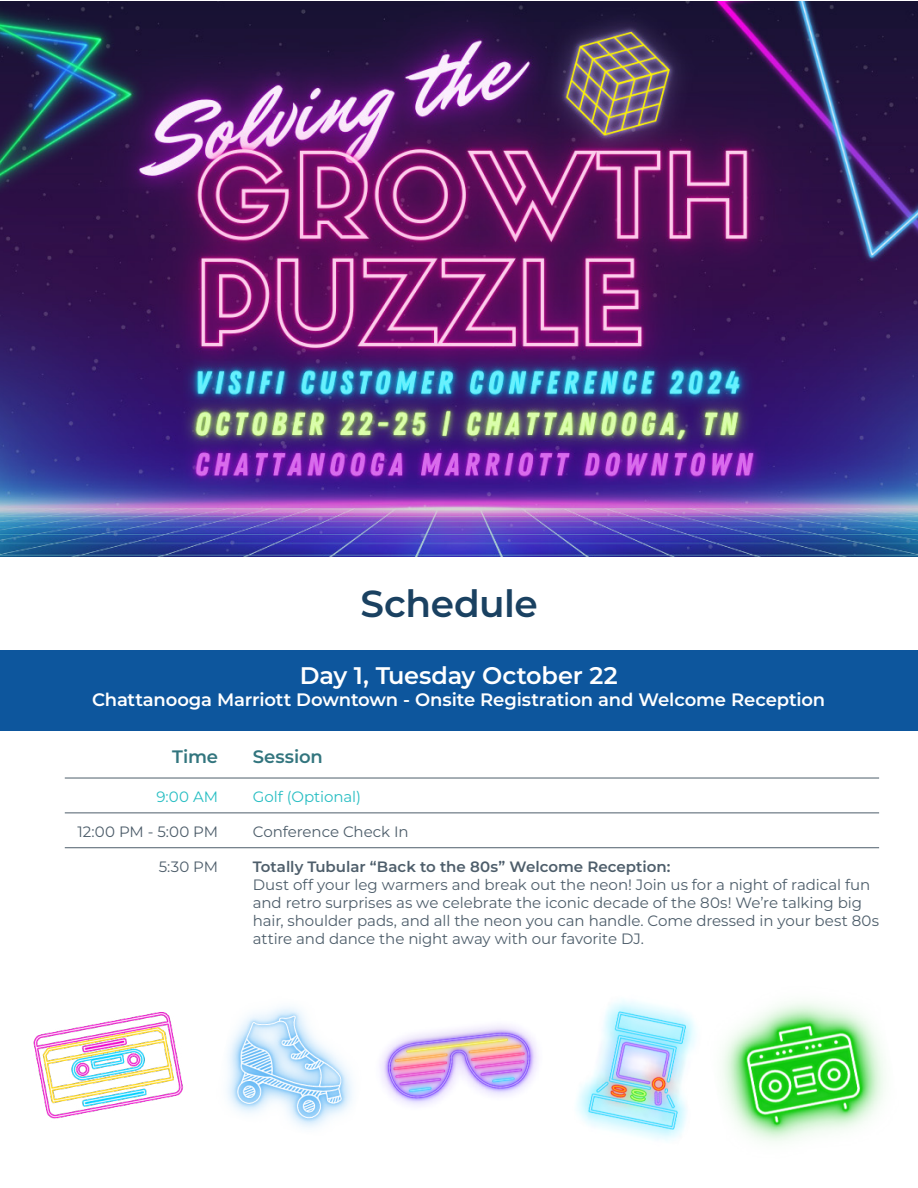
<style>
.page{position:relative;width:918px;height:1188px;background:#fff}
.page>*{position:absolute;margin:0;border:0;box-sizing:border-box;transform-origin:0 0}
.t1{font:600 37.5px "Montserrat";letter-spacing:-.01em;color:#1a4161}
.t2{font:600 24px "Montserrat";letter-spacing:-.005em;color:#fff}
.t3{font:600 18px "Montserrat";letter-spacing:-.01em;color:#fff}
.t4{font:600 18px "Montserrat";letter-spacing:-.005em;color:#32757e}
.t5{font:15px/18px "Montserrat";letter-spacing:-.005em;color:#4e5e6b}
.t6{font:600 15px "Montserrat";color:#4e5e6b}
.t7{font:15px "Montserrat";letter-spacing:-.005em;color:#28bec3}
</style>
<div class="page">
<hr style="left:65px;top:813px;width:814px;height:1px;background:#4e5e6b">
<hr style="left:65px;top:778px;width:814px;height:1px;background:#4e5e6b">
<hr style="left:65px;top:847px;width:814px;height:1px;background:#4e5e6b">
<img style="left:0;top:2px;width:918px;height:554px">
<img style="left:33px;top:999px;width:852px;height:143px">
<div style="left:0;top:650px;width:918px;height:80px;background:#0d569d"></div>
<p class="t1" style="left:361px;top:577px;width:179px">Schedule</p>
<p class="t2" style="left:300px;top:659px;width:319px">Day 1, Tuesday October 22</p>
<p class="t3" style="left:92px;top:687px;width:735px">Chattanooga Marriott Downtown - Onsite Registration and Welcome Reception</p>
<p class="t4" style="left:172px;top:744px;width:47px">Time</p>
<p class="t7" style="left:156px;top:786px;width:63px">9:00 AM</p>
<p class="t5" style="left:78px;top:822px;width:142px">12:00 PM - 5:00 PM</p>
<p class="t5" style="left:159px;top:857px;width:61px">5:30 PM</p>
<p class="t4" style="left:253px;top:744px;width:72px">Session</p>
<p class="t7" style="left:253px;top:786px;width:110px">Golf (Optional)</p>
<p class="t5" style="left:253px;top:822px;width:157px">Conference Check In</p>
<p class="t6" style="left:253px;top:856px;width:419px">Totally Tubular “Back to the 80s” Welcome Reception:</p>
<p class="t5" style="left:253px;top:875px;width:628px">Dust off your leg warmers and break out the neon! Join us for a night of radical fun and retro surprises as we celebrate the iconic decade of the 80s! We’re talking big hair, shoulder pads, and all the neon you can handle. Come dressed in your best 80s attire and dance the night away with our favorite DJ.</p>
</div>
